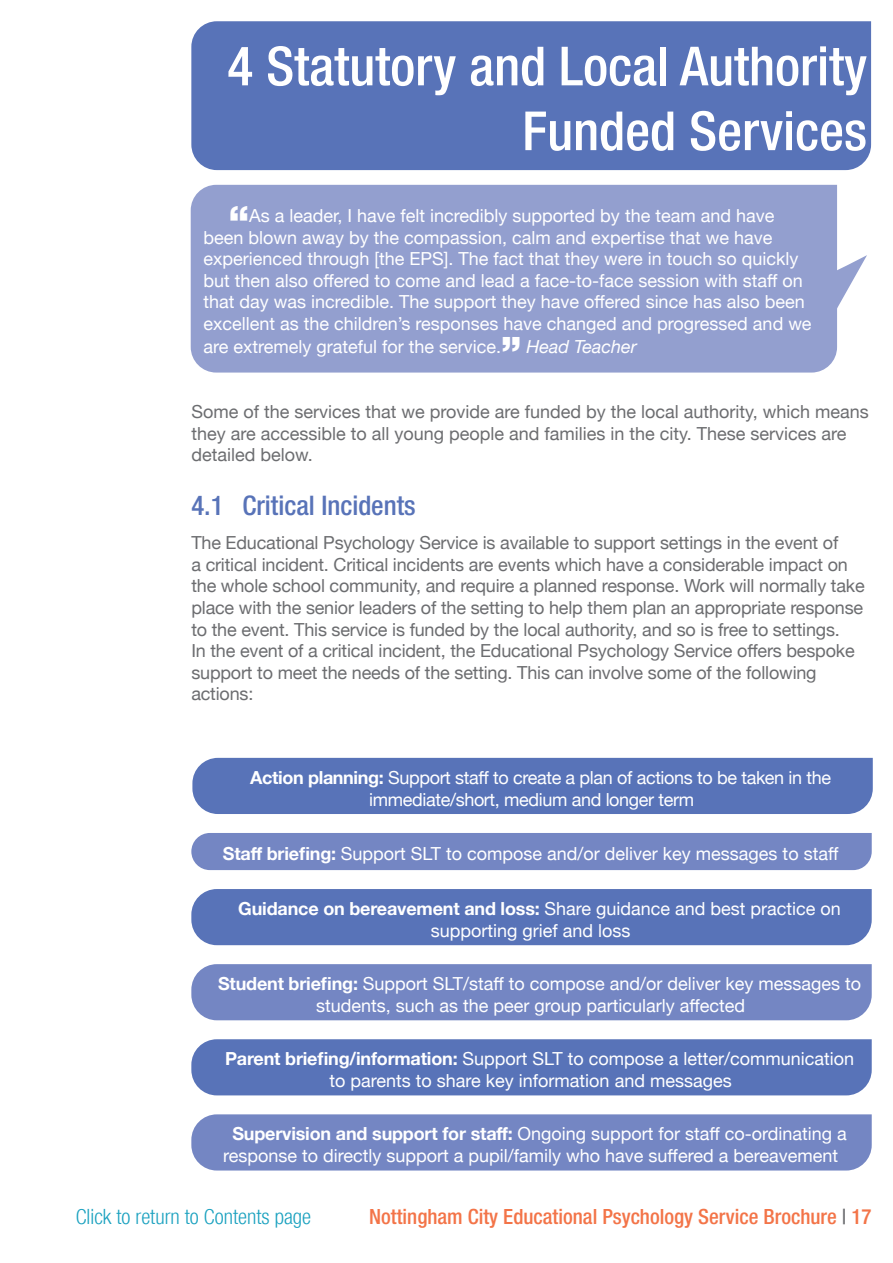
<style>
.page{position:relative;width:893px;height:1263px;background:#fff}
.page>*{position:absolute;margin:0;border:0;box-sizing:border-box;transform-origin:0 0}
.t1{font:500 condensed 54px/64.8px "Helvetica Neue LT Com";color:#fff;text-align:right}
.t2{font:500 condensed 27px "Helvetica Neue LT Com";color:#5873b8}
.t3{font:500 condensed 21px "Helvetica Neue LT Com";color:#f37448}
.t4{font:300 condensed 21px "Helvetica Neue";color:#1aa1bf}
.t5{font:18px/21.8px "Helvetica Neue";color:#fff}
.t6{font:18px/21.6px "Helvetica Neue";letter-spacing:-.01em;color:#6c6d70}
.t7{font:18px/21.6px "Helvetica Neue";letter-spacing:-.02em;color:#fff}
.s1{font-weight:900;font-size:39px}
.s2{font-style:italic}
.s3{font-weight:700}
.s4{color:#6c6d70}
</style>
<div class="page">
<div style="left:191px;top:21px;width:680px;height:149px;background:#5873b8"></div>
<div style="left:192px;top:758px;width:681px;height:56px;background:#5873b8"></div>
<div style="left:191px;top:833px;width:681px;height:37px;background:#7486c3"></div>
<div style="left:191px;top:889px;width:681px;height:56px;background:#5873b8"></div>
<div style="left:191px;top:964px;width:681px;height:56px;background:#7486c3"></div>
<div style="left:191px;top:1039px;width:681px;height:56px;background:#5873b8"></div>
<div style="left:191px;top:1114px;width:681px;height:56px;background:#7486c3"></div>
<div style="left:191px;top:185px;width:646px;height:188px;background:#939fcf"></div>
<svg style="left:824px;top:255px;width:43px;height:64px"></svg>
<h1 class="t1" style="left:227px;top:33px;width:641px">4 Statutory and Local Authority<br>Funded Services</h1>
<p class="t5" style="left:203px;top:206px;width:610px;text-indent:25px"><span class="s1">“</span>As a leader, I have felt incredibly supported by the team and have been blown away by the compassion, calm and expertise that we have experienced through [the EPS]. The fact that they were in touch so quickly but then also offered to come and lead a face-to-face session with staff on that day was incredible. The support they have offered since has also been excellent as the children’s responses have changed and progressed and we are extremely grateful for the service.<span class="s1">”</span> <span class="s2">Head Teacher</span></p>
<p class="t6" style="left:191px;top:402px;width:679px">Some of the services that we provide are funded by the local authority, which means they are accessible to all young people and families in the city. These services are detailed below.</p>
<h2 class="t2" style="left:191px;top:489px;width:226px">4.1 Critical Incidents</h2>
<p class="t6" style="left:191px;top:533px;width:675px">The Educational Psychology Service is available to support settings in the event of<br>a critical incident. Critical incidents are events which have a considerable impact on the whole school community, and require a planned response. Work will normally take place with the senior leaders of the setting to help them plan an appropriate response to the event. This service is funded by the local authority, and so is free to settings.<br>In the event of a critical incident, the Educational Psychology Service offers bespoke support to meet the needs of the setting. This can involve some of the following actions:</p>
<p class="t7" style="left:369px;top:768px;width:463px;text-indent:-119px"><span class="s3">Action planning:</span> Support staff to create a plan of actions to be taken in the immediate/short, medium and longer term</p>
<p class="t5" style="left:223px;top:844px;width:617px"><span class="s3">Staff briefing:</span> Support SLT to compose and/or deliver key messages to staff</p>
<p class="t5" style="left:431px;top:899px;width:412px;text-indent:-192px"><span class="s3">Guidance on bereavement and loss:</span> Share guidance and best practice on supporting grief and loss</p>
<p class="t5" style="left:316px;top:974px;width:547px;text-indent:-98px"><span class="s3">Student briefing:</span> Support SLT/staff to compose and/or deliver key messages to students, such as the peer group particularly affected</p>
<p class="t5" style="left:330px;top:1049px;width:526px;text-indent:-104px"><span class="s3">Parent briefing/information:</span> Support SLT to compose a letter/communication to parents to share key information and messages</p>
<p class="t5" style="left:223px;top:1124px;width:625px;text-align:center"><span class="s3">Supervision and support for staff:</span> Ongoing support for staff co-ordinating a response to directly support a pupil/family who have suffered a bereavement</p>
<p class="t4" style="left:76px;top:1204px;width:237px">Click to return to Contents page</p>
<p class="t3" style="left:369px;top:1204px;width:504px">Nottingham City Educational Psychology Service Brochure <span class="s4">|</span> 17</p>
</div>
